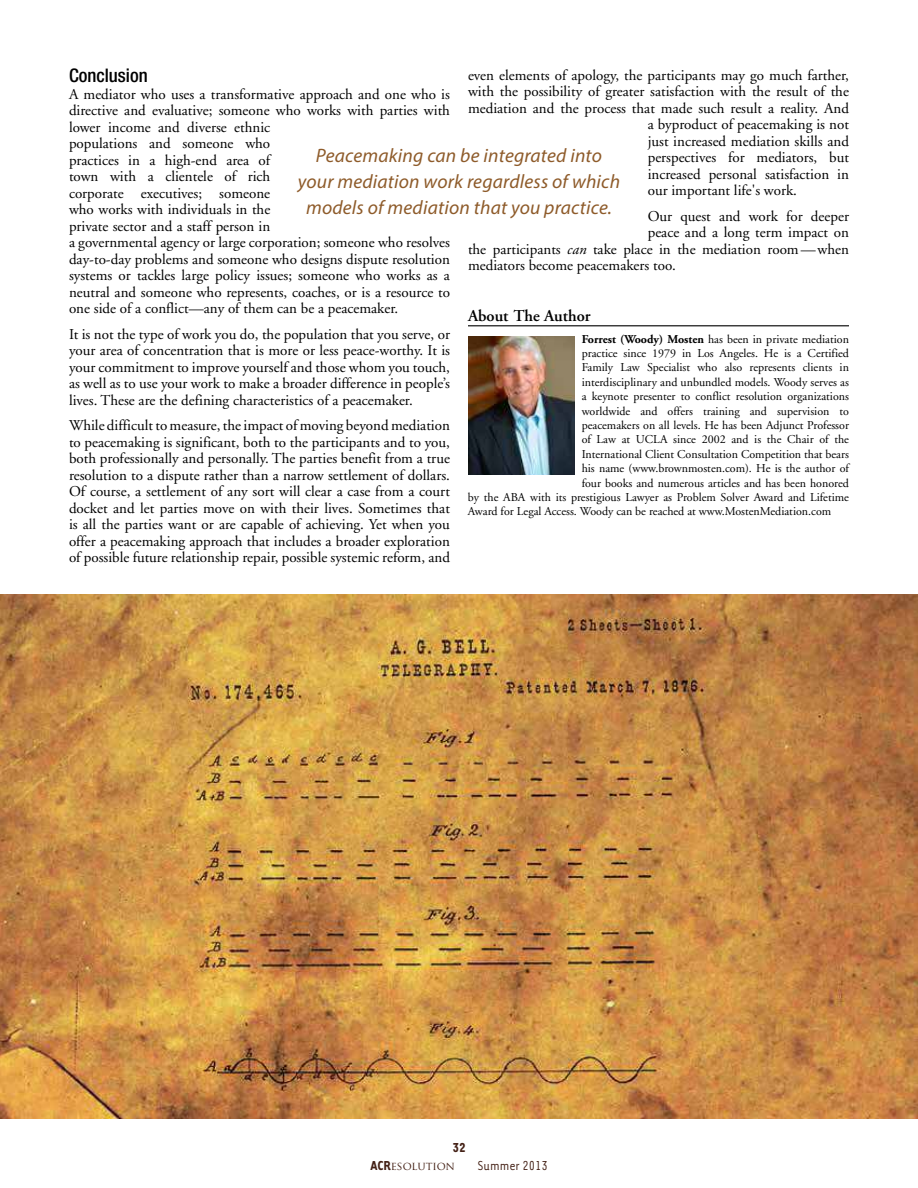
<style>
.page{position:relative;width:918px;height:1188px;background:#fff}
.page>*{position:absolute;margin:0;border:0;box-sizing:border-box;transform-origin:0 0}
.t1{font:italic 19.5px/26.2px "Myriad Pro";letter-spacing:.01em;color:#8e5b2a;text-align:center}
.t2{font:500 condensed 18.75px "Helvetica Neue LT Std";color:#000}
.t3{font:600 16.5px "Adobe Garamond";color:#000}
.t4{font:15px/16.5px "Adobe Garamond";color:#000;text-align:justify}
.t5{font:15px "Tarzana Narrow";color:#442116}
.t6{font:700 15px "Tarzana Narrow";color:#442116}
.t7{font:12px "Adobe Garamond";color:#000}
.t8{font:11.25px "Trajan Pro";letter-spacing:-.005em;color:#442116}
.s1{font-style:italic}
.s2{font-weight:700}
.s3{font-family:"Tarzana Narrow";font-weight:700;font-size:15px}
</style>
<div class="page">
<hr style="left:468px;top:325px;width:381px;height:1px;background:#000">
<img style="left:468px;top:336px;width:107px;height:139px">
<img style="left:0;top:594px;width:918px;height:525px">
<p class="t2" style="left:69px;top:69px;width:80px">Conclusion</p>
<p class="t4" style="left:69px;top:87px;width:383px;text-align:left">A mediator who uses a transformative approach and one who is directive and evaluative; someone who works with parties with lower income and diverse ethnic<br>populations and someone who<br>practices in a high-end area of<br>town with a clientele of rich<br>corporate executives; someone<br>who works with individuals in the<br>private sector and a staff person in<br>a governmental agency or large corporation; someone who resolves day-to-day problems and someone who designs dispute resolution systems or tackles large policy issues; someone who works as a neutral and someone who represents, coaches, or is a resource to one side of a conflict—any of them can be a peacemaker.</p>
<p class="t4" style="left:69px;top:327px;width:383px">It is not the type of work you do, the population that you serve, or your area of concentration that is more or less peace-worthy. It is your commitment to improve yourself and those whom you touch, as well as to use your work to make a broader difference in people’s lives. These are the defining characteristics of a peacemaker.</p>
<p class="t4" style="left:69px;top:419px;width:382px">While difficult to measure, the impact of moving beyond mediation to peacemaking is significant, both to the participants and to you, both professionally and personally. The parties benefit from a true resolution to a dispute rather than a narrow settlement of dollars.<br>Of course, a settlement of any sort will clear a case from a court docket and let parties move on with their lives. Sometimes that is all the parties want or are capable of achieving. Yet when you offer a peacemaking approach that includes a broader exploration of possible future relationship repair, possible systemic reform, and</p>
<p class="t4" style="left:468px;top:68px;width:383px">even elements of apology, the participants may go much farther,</p>
<p class="t4" style="left:468px;top:85px;width:382px">with the possibility of greater satisfaction with the result of the</p>
<p class="t4" style="left:468px;top:101px;width:382px">mediation and the process that made such result a reality. And</p>
<p class="t4" style="left:648px;top:118px;width:203px">a byproduct of peacemaking is not</p>
<p class="t4" style="left:648px;top:134px;width:203px">just increased mediation skills and</p>
<p class="t4" style="left:648px;top:151px;width:203px">perspectives for mediators, but</p>
<p class="t4" style="left:648px;top:167px;width:203px">increased personal satisfaction in</p>
<p class="t4" style="left:648px;top:184px;width:151px">our important life's work.</p>
<p class="t4" style="left:648px;top:209px;width:203px">Our quest and work for deeper</p>
<p class="t4" style="left:648px;top:226px;width:203px">peace and a long term impact on</p>
<p class="t4" style="left:468px;top:242px;width:383px">the participants <span class="s1">can</span> take place in the mediation room—when</p>
<p class="t4" style="left:468px;top:259px;width:209px">mediators become peacemakers too.</p>
<p class="t3" style="left:468px;top:310px;width:124px">About The Author</p>
<p class="t7" style="left:582px;top:334px;width:269px"><span class="s2">Forrest (Woody) Mosten</span> has been in private mediation</p>
<p class="t7" style="left:582px;top:348px;width:269px">practice since 1979 in Los Angeles. He is a Certified</p>
<p class="t7" style="left:582px;top:363px;width:269px">Family Law Specialist who also represents clients in</p>
<p class="t7" style="left:582px;top:377px;width:269px">interdisciplinary and unbundled models. Woody serves as</p>
<p class="t7" style="left:582px;top:392px;width:269px">a keynote presenter to conflict resolution organizations</p>
<p class="t7" style="left:582px;top:406px;width:269px">worldwide and offers training and supervision to</p>
<p class="t7" style="left:582px;top:420px;width:269px">peacemakers on all levels. He has been Adjunct Professor</p>
<p class="t7" style="left:582px;top:435px;width:269px">of Law at UCLA since 2002 and is the Chair of the</p>
<p class="t7" style="left:582px;top:449px;width:269px">International Client Consultation Competition that bears</p>
<p class="t7" style="left:582px;top:464px;width:269px">his name (www.brownmosten.com). He is the author of</p>
<p class="t7" style="left:582px;top:478px;width:269px">four books and numerous articles and has been honored</p>
<p class="t7" style="left:468px;top:492px;width:382px">by the ABA with its prestigious Lawyer as Problem Solver Award and Lifetime</p>
<p class="t7" style="left:468px;top:507px;width:365px">Award for Legal Access. Woody can be reached at www.MostenMediation.com</p>
<h1 class="t1" style="left:298px;top:143px;width:324px">Peacemaking can be integrated into your mediation work regardless of which models of mediation that you practice.</h1>
<p class="t6" style="left:452px;top:1138px;width:15px">32</p>
<p class="t8" style="left:370px;top:1159px;width:86px"><span class="s3">ACR</span>ESOLUTION</p>
<p class="t5" style="left:477px;top:1156px;width:72px">Summer 2013</p>
</div>
